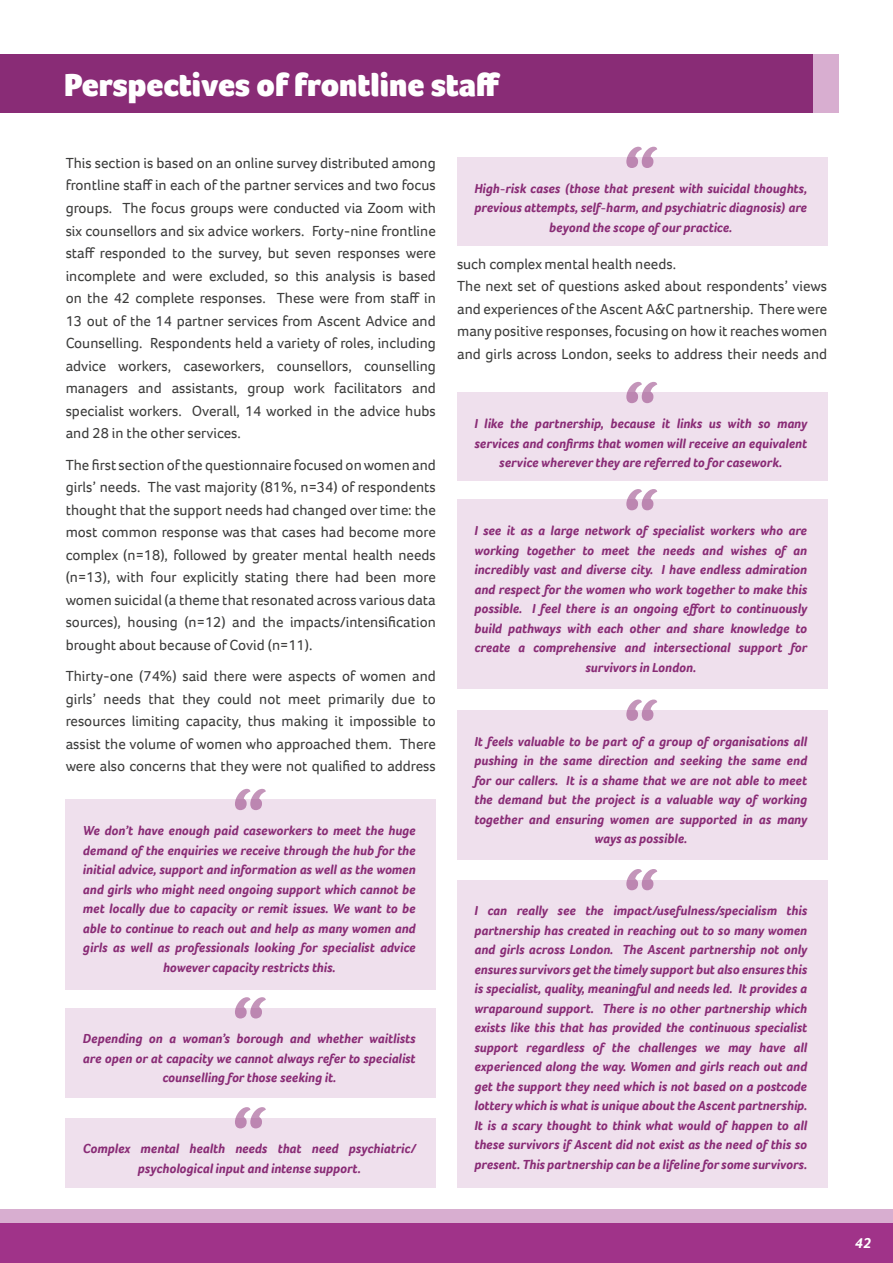
<style>
.page{position:relative;width:893px;height:1263px;background:#fff}
.page>*{position:absolute;margin:0;border:0;box-sizing:border-box;transform-origin:0 0}
.t1{font:900 33px "Foco";color:#fff}
.t2{font:15px/22.5px "Foco";color:#3d3d3c;text-align:justify}
.t3{font:italic 700 15px "Foco";color:#fff}
.t4{font:italic 700 13.5px/19.5px "Foco";color:#892c76;text-align:center}
</style>
<div class="page">
<div style="left:0;top:1209px;width:893px;height:54px;background:#d8aed0"></div>
<div style="left:0;top:1223px;width:893px;height:40px;background:#a03389"></div>
<div style="left:0;top:54px;width:839px;height:58px;background:#d8aed0"></div>
<div style="left:0;top:54px;width:813px;height:58px;background:#892c76"></div>
<div style="left:66px;top:799px;width:370px;height:190px;background:#efe0ed"></div>
<svg style="left:235px;top:789px;width:31px;height:21px"></svg>
<div style="left:66px;top:1008px;width:370px;height:89px;background:#efe0ed"></div>
<svg style="left:235px;top:997px;width:31px;height:21px"></svg>
<div style="left:66px;top:1118px;width:370px;height:69px;background:#efe0ed"></div>
<svg style="left:235px;top:1107px;width:31px;height:21px"></svg>
<div style="left:457px;top:157px;width:370px;height:88px;background:#efe0ed"></div>
<svg style="left:626px;top:147px;width:31px;height:21px"></svg>
<div style="left:457px;top:392px;width:370px;height:88px;background:#efe0ed"></div>
<svg style="left:626px;top:382px;width:31px;height:21px"></svg>
<div style="left:457px;top:710px;width:370px;height:149px;background:#efe0ed"></div>
<svg style="left:626px;top:699px;width:31px;height:22px"></svg>
<div style="left:457px;top:880px;width:370px;height:307px;background:#efe0ed"></div>
<svg style="left:626px;top:869px;width:31px;height:21px"></svg>
<div style="left:457px;top:500px;width:370px;height:189px;background:#efe0ed"></div>
<svg style="left:626px;top:489px;width:31px;height:21px"></svg>
<p class="t1" style="left:64px;top:63px;width:438px">Perspectives of frontline staff</p>
<p class="t2" style="left:66px;top:152px;width:372px">This section is based on an online survey distributed among frontline staff in each of the partner services and two focus groups. The focus groups were conducted via Zoom with six counsellors and six advice workers. Forty-nine frontline staff responded to the survey, but seven responses were incomplete and were excluded, so this analysis is based on the 42 complete responses. These were from staff in 13 out of the 14 partner services from Ascent Advice and Counselling. Respondents held a variety of roles, including advice workers, caseworkers, counsellors, counselling managers and assistants, group work facilitators and specialist workers. Overall, 14 worked in the advice hubs and 28 in the other services.</p>
<p class="t2" style="left:66px;top:453px;width:372px">The first section of the questionnaire focused on women and girls’ needs. The vast majority (81%, n=34) of respondents thought that the support needs had changed over time: the most common response was that cases had become more complex (n=18), followed by greater mental health needs (n=13), with four explicitly stating there had been more women suicidal (a theme that resonated across various data sources), housing (n=12) and the impacts/intensification brought about because of Covid (n=11).</p>
<p class="t2" style="left:66px;top:665px;width:372px">Thirty-one (74%) said there were aspects of women and girls’ needs that they could not meet primarily due to resources limiting capacity, thus making it impossible to assist the volume of women who approached them. There were also concerns that they were not qualified to address</p>
<p class="t4" style="left:83px;top:820px;width:334px">We don’t have enough paid caseworkers to meet the huge demand of the enquiries we receive through the hub for the initial advice, support and information as well as the women and girls who might need ongoing support which cannot be met locally due to capacity or remit issues. We want to be able to continue to reach out and help as many women and girls as well as professionals looking for specialist advice however capacity restricts this.</p>
<p class="t4" style="left:83px;top:1029px;width:334px">Depending on a woman’s borough and whether waitlists are open or at capacity we cannot always refer to specialist counselling for those seeking it.</p>
<p class="t4" style="left:83px;top:1139px;width:334px">Complex mental health needs that need psychiatric/ psychological input and intense support.</p>
<p class="t4" style="left:474px;top:178px;width:334px">High-risk cases (those that present with suicidal thoughts, previous attempts, self-harm, and psychiatric diagnosis) are beyond the scope of our practice.</p>
<p class="t2" style="left:457px;top:252px;width:220px">such complex mental health needs.</p>
<p class="t2" style="left:457px;top:275px;width:372px">The next set of questions asked about respondents’ views and experiences of the Ascent A&amp;C partnership. There were many positive responses, focusing on how it reaches women and girls across London, seeks to address their needs and</p>
<p class="t4" style="left:474px;top:414px;width:334px">I like the partnership, because it links us with so many services and confirms that women will receive an equivalent service wherever they are referred to for casework.</p>
<p class="t4" style="left:474px;top:521px;width:334px">I see it as a large network of specialist workers who are working together to meet the needs and wishes of an incredibly vast and diverse city. I have endless admiration and respect for the women who work together to make this possible. I feel there is an ongoing effort to continuously build pathways with each other and share knowledge to create a comprehensive and intersectional support for survivors in London.</p>
<p class="t4" style="left:474px;top:731px;width:334px">It feels valuable to be part of a group of organisations all pushing in the same direction and seeking the same end for our callers. It is a shame that we are not able to meet the demand but the project is a valuable way of working together and ensuring women are supported in as many ways as possible.</p>
<p class="t4" style="left:474px;top:901px;width:334px;text-align:justify">I can really see the impact/usefulness/specialism this partnership has created in reaching out to so many women and girls across London. The Ascent partnership not only ensures survivors get the timely support but also ensures this is specialist, quality, meaningful and needs led. It provides a wraparound support. There is no other partnership which exists like this that has provided the continuous specialist support regardless of the challenges we may have all experienced along the way. Women and girls reach out and get the support they need which is not based on a postcode lottery which is what is unique about the Ascent partnership.<br>It is a scary thought to think what would of happen to all these survivors if Ascent did not exist as the need of this so present. This partnership can be a lifeline for some survivors.</p>
<p class="t3" style="left:855px;top:1233px;width:18px">42</p>
</div>
